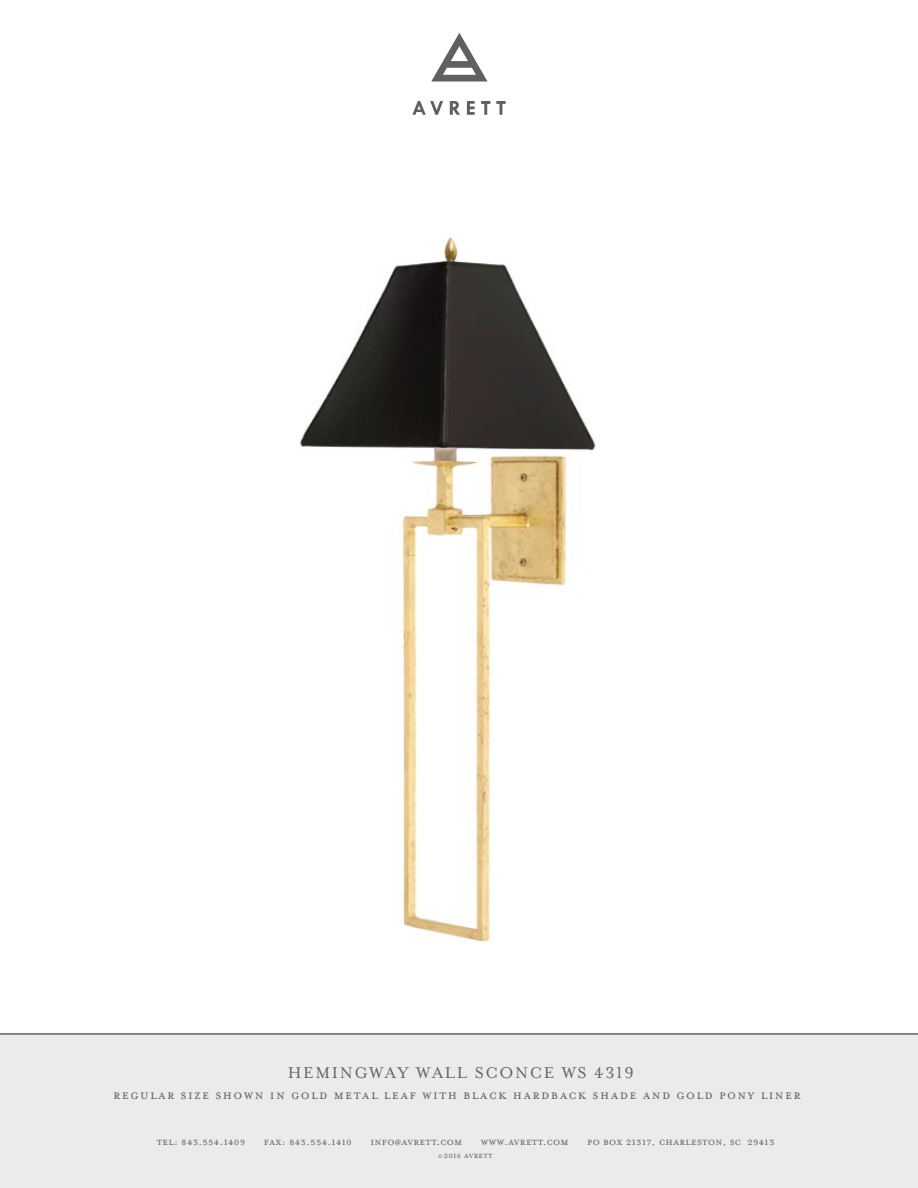
<style>
.page{position:relative;width:918px;height:1188px;background:#fff}
.page>*{position:absolute;margin:0;border:0;box-sizing:border-box;transform-origin:0 0}
.t1{font:18px "Mrs Eaves Small Caps OT";letter-spacing:.09em;color:#5f6163}
.t2{font:15px "Mrs Eaves Small Caps OT";letter-spacing:.09em;color:#5f6163}
.t3{font:12px "Mrs Eaves All Small Caps OT";letter-spacing:.02em;color:#606364}
.t4{font:9.75px "Mrs Eaves All Small Caps OT";letter-spacing:.02em;color:#606364}
.s1{font-size:7.5px}
</style>
<div class="page">
<div style="left:0;top:1034px;width:918px;height:154px;background:#ebebec"></div>
<svg style="left:412px;top:101px;width:31px;height:14px"></svg>
<svg style="left:450px;top:101px;width:10px;height:14px"></svg>
<svg style="left:467px;top:101px;width:8px;height:14px"></svg>
<svg style="left:481px;top:101px;width:9px;height:14px"></svg>
<svg style="left:496px;top:101px;width:10px;height:14px"></svg>
<svg style="left:431px;top:33px;width:56px;height:48px"></svg>
<hr style="left:0;top:1034px;width:918px;height:1px;background:#231f20">
<img style="left:300px;top:237px;width:296px;height:705px">
<h1 class="t1" style="left:288px;top:1063px;width:348px">HEMINGWAY WALL SCONCE WS 4319</h1>
<p class="t2" style="left:113px;top:1086px;width:689px">regular size shown in gold metal leaf with black hardback shade and gold pony liner</p>
<p class="t3" style="left:157px;top:1135px;width:90px">tel: 843.554.1409</p>
<p class="t3" style="left:264px;top:1135px;width:90px">fax: 843.554.1410</p>
<p class="t3" style="left:370px;top:1135px;width:93px">info@avrett.com</p>
<p class="t3" style="left:481px;top:1135px;width:89px">www.avrett.com</p>
<p class="t3" style="left:587px;top:1135px;width:189px">po box 21317, charleston, sc 29413</p>
<p class="t4" style="left:438px;top:1150px;width:56px"><span class="s1">©</span> 2016 avrett</p>
</div>
